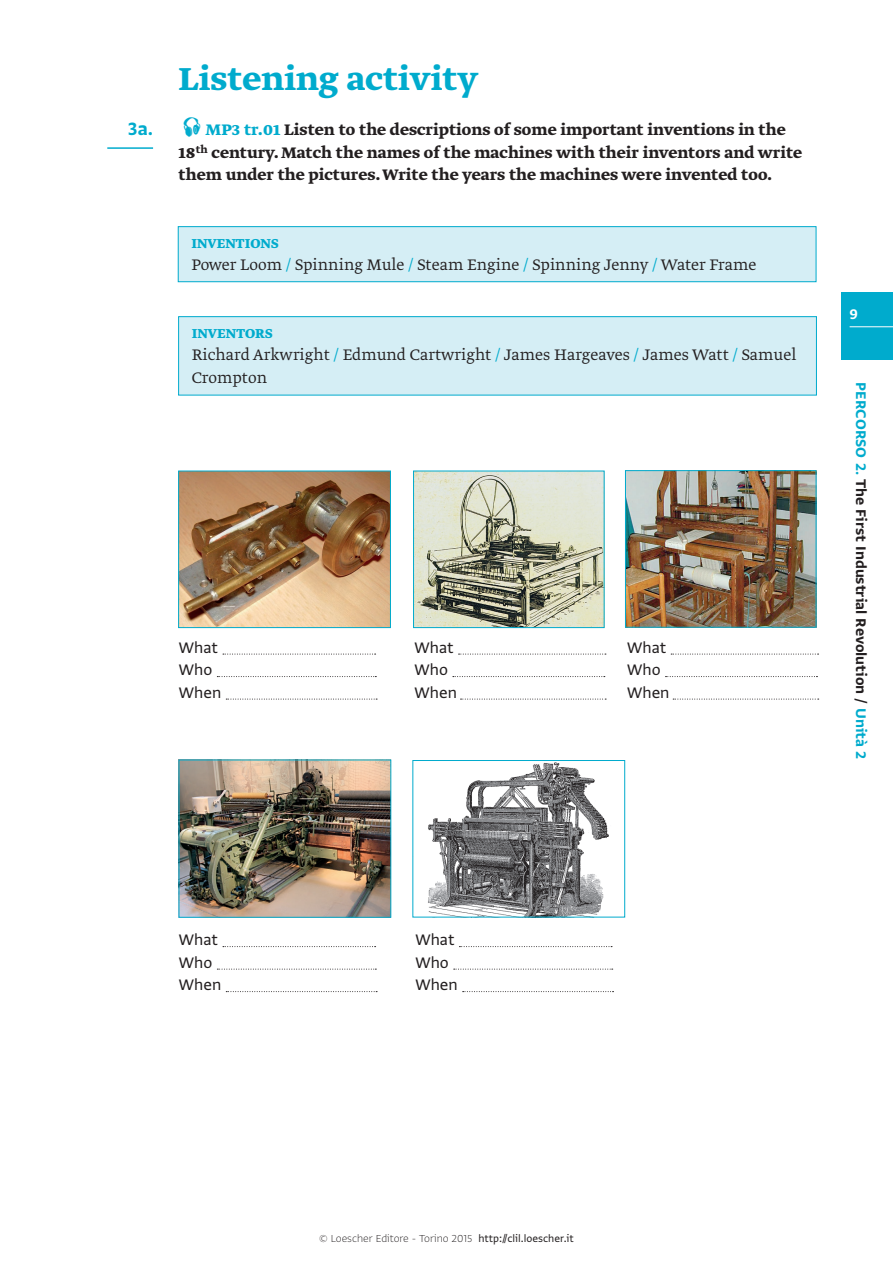
<style>
.page{position:relative;width:893px;height:1263px;background:#fff}
.page>*{position:absolute;margin:0;border:0;box-sizing:border-box;transform-origin:0 0}
.t1{font:37.5px "Greta Text Pro Bold Min";color:#00abcd}
.t2{font:21px "Greta Sans Std Bld";color:#00abcd}
.t3{font:18px/22.5px "Greta Text Pro Bold Min";color:#231f20}
.t4{font:18px/22.5px "Greta Text Pro Light Min";color:#231f20}
.t5{font:18px/22.5px "Greta Sans Std";color:#231f20}
.t6{font:16.5px "Greta Sans Std Bld";color:#231f20}
.t7{font:16.5px "Greta Sans Std Bld";color:#fff}
.t8{font:15.3px "Greta Text Pro Bold Min";color:#00abcd}
.t9{font:300 expanded 12px "Greta Sans Std";color:#231f20}
.s1{color:#00abcd}
.s2{font-weight:400;font-stretch:normal}
</style>
<div class="page">
<div style="left:842px;top:293px;width:51px;height:67px;background:#00abcd"></div>
<hr style="left:850px;top:326px;width:43px;height:1px;background:#fff">
<hr style="left:107px;top:147px;width:46px;height:2px;background:#00abcd">
<div style="left:178px;top:227px;width:638px;height:55px;background:#d5eef5"></div>
<div style="left:178px;top:226px;width:638px;height:56px;border:1px solid #00abcd"></div>
<div style="left:179px;top:317px;width:637px;height:78px;background:#d5eef5"></div>
<div style="left:178px;top:316px;width:639px;height:79px;border:1px solid #00abcd"></div>
<img style="left:180px;top:473px;width:209px;height:153px">
<div style="left:178px;top:471px;width:213px;height:157px;border:1px solid #00abcd"></div>
<img style="left:415px;top:473px;width:187px;height:153px">
<div style="left:413px;top:471px;width:191px;height:157px;border:1px solid #00abcd"></div>
<img style="left:627px;top:472px;width:187px;height:154px">
<div style="left:625px;top:470px;width:191px;height:158px;border:1px solid #00abcd"></div>
<img style="left:181px;top:762px;width:208px;height:154px">
<div style="left:179px;top:760px;width:212px;height:158px;border:1px solid #00abcd"></div>
<img style="left:428px;top:762px;width:181px;height:153px">
<div style="left:412px;top:760px;width:213px;height:157px;border:1px solid #00abcd"></div>
<svg style="left:223px;top:654px;width:153px;height:1px"></svg>
<svg style="left:217px;top:676px;width:159px;height:1px"></svg>
<svg style="left:226px;top:699px;width:151px;height:1px"></svg>
<svg style="left:223px;top:946px;width:153px;height:1px"></svg>
<svg style="left:217px;top:969px;width:159px;height:1px"></svg>
<svg style="left:226px;top:991px;width:151px;height:1px"></svg>
<svg style="left:459px;top:946px;width:153px;height:1px"></svg>
<svg style="left:454px;top:969px;width:159px;height:1px"></svg>
<svg style="left:463px;top:991px;width:151px;height:1px"></svg>
<svg style="left:459px;top:654px;width:147px;height:1px"></svg>
<svg style="left:453px;top:676px;width:152px;height:1px"></svg>
<svg style="left:460px;top:699px;width:146px;height:1px"></svg>
<svg style="left:671px;top:654px;width:148px;height:1px"></svg>
<svg style="left:665px;top:676px;width:152px;height:1px"></svg>
<svg style="left:673px;top:699px;width:146px;height:1px"></svg>
<p class="t2" style="left:128px;top:116px;width:27px">3a.</p>
<h1 class="t1" style="left:179px;top:54px;width:302px">Listening activity</h1>
<p class="t3" style="left:179px;top:119px;width:625px;text-indent:27px"><span class="s1">MP3 tr.01</span> Listen to the descriptions of some important inventions in the<br>18<sup>th</sup> century. Match the names of the machines with their inventors and write them under the pictures. Write the years the machines were invented too.</p>
<p class="t8" style="left:191px;top:233px;width:89px">INVENTIONS</p>
<p class="t4" style="left:191px;top:254px;width:567px">Power Loom <span class="s1">/</span> Spinning Mule <span class="s1">/</span> Steam Engine <span class="s1">/</span> Spinning Jenny <span class="s1">/</span> Water Frame</p>
<p class="t8" style="left:192px;top:323px;width:82px">INVENTORS</p>
<p class="t4" style="left:192px;top:344px;width:606px">Richard Arkwright <span class="s1">/</span> Edmund Cartwright <span class="s1">/</span> James Hargeaves <span class="s1">/</span> James Watt <span class="s1">/</span> Samuel<br>Crompton</p>
<p class="t5" style="left:179px;top:636px;width:44px">What<br>Who<br>When</p>
<p class="t5" style="left:414px;top:636px;width:44px">What<br>Who<br>When</p>
<p class="t5" style="left:627px;top:636px;width:44px">What<br>Who<br>When</p>
<p class="t7" style="left:850px;top:304px;width:10px">9</p>
<p class="t6" style="left:871px;top:382px;width:379px;rotate:90deg"><span class="s1">PERCORSO 2.</span> The First Industrial Revolution / <span class="s1">Unità 2</span></p>
<p class="t5" style="left:179px;top:928px;width:44px">What<br>Who<br>When</p>
<p class="t5" style="left:415px;top:928px;width:44px">What<br>Who<br>When</p>
<p class="t9" style="left:319px;top:1231px;width:256px">© Loescher Editore - Torino 2015 <span class="s2">http://clil.loescher.it</span></p>
</div>
